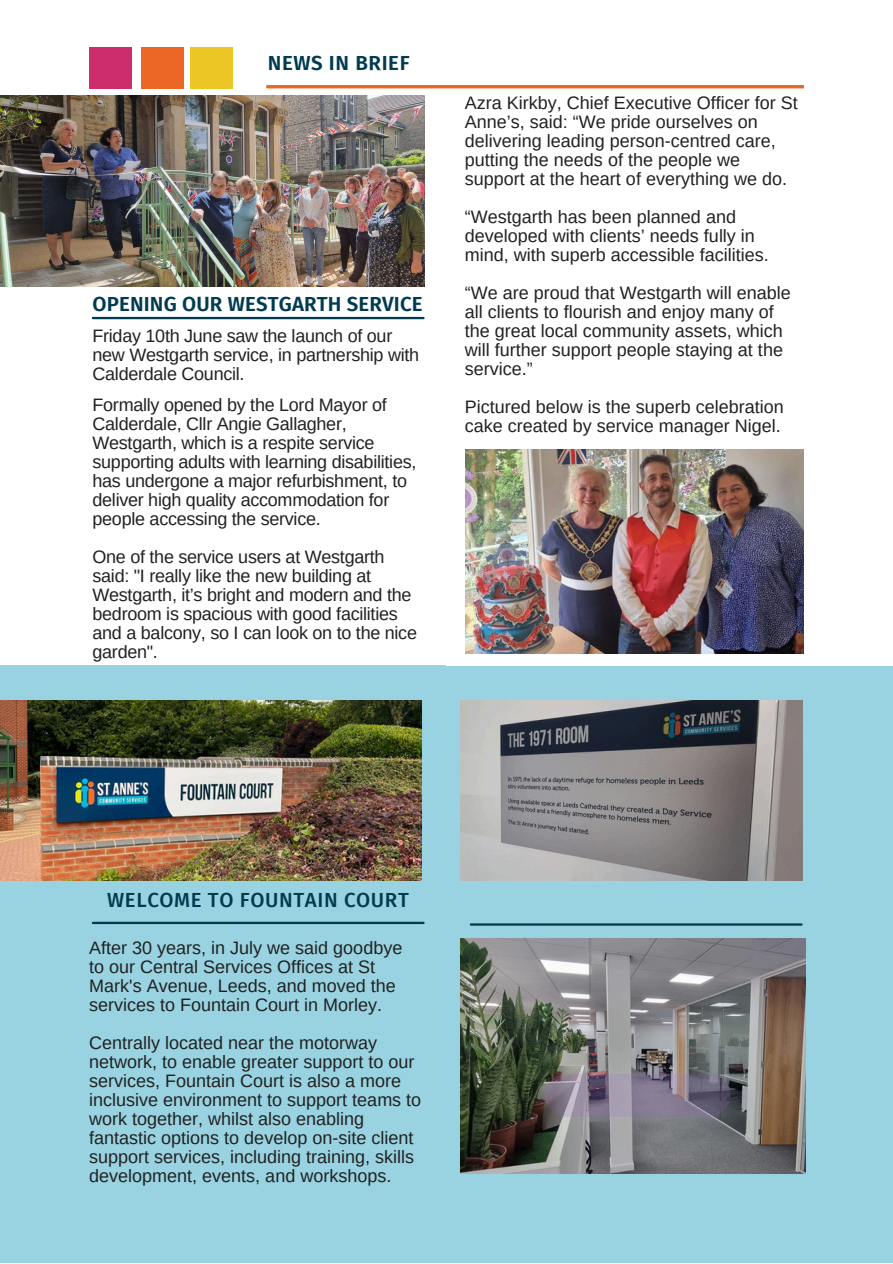
<style>
.page{position:relative;width:893px;height:1264px;background:#fff}
.page>*{position:absolute;margin:0;border:0;box-sizing:border-box;transform-origin:0 0}
.t1{font:600 20.4px "Fira Sans";letter-spacing:.01em;color:#003b50}
.t2{font:500 20.4px "Fira Sans";letter-spacing:.03em;color:#003b50}
.t3{font:600 20.4px "Fira Sans";letter-spacing:.03em;color:#003b50}
.t4{font:18px/19px "Arimo";color:#212121}
</style>
<div class="page">
<div style="left:0;top:665px;width:892px;height:597px;background:#99d3e1"></div>
<hr style="left:93px;top:317px;width:330px;height:2px;background:#003b50">
<img style="left:460px;top:938px;width:345px;height:235px">
<hr style="left:93px;top:921px;width:330px;height:3px;background:#003b50">
<img style="left:0;top:700px;width:422px;height:180px">
<svg style="left:544px;top:1073px;width:186px;height:43px;background:#82788c"></svg>
<hr style="left:471px;top:923px;width:330px;height:2px;background:#003b50">
<div style="left:89px;top:47px;width:43px;height:41px;background:#cd2e6b"></div>
<div style="left:141px;top:47px;width:43px;height:41px;background:#ec6625"></div>
<div style="left:190px;top:47px;width:43px;height:41px;background:#ecc624"></div>
<hr style="left:266px;top:85px;width:537px;height:3px;background:#ec6625">
<img style="left:0;top:95px;width:424px;height:191px">
<img style="left:460px;top:700px;width:342px;height:180px">
<img style="left:465px;top:449px;width:338px;height:204px">
<p class="t3" style="left:268px;top:46px;width:143px">NEWS IN BRIEF</p>
<p class="t1" style="left:92px;top:287px;width:331px">OPENING OUR WESTGARTH SERVICE</p>
<p class="t4" style="left:92px;top:326px;width:328px">Friday 10th June saw the launch of our new Westgarth service, in partnership with<br>Calderdale Council.</p>
<p class="t4" style="left:92px;top:395px;width:325px">Formally opened by the Lord Mayor of Calderdale, Cllr Angie Gallagher, Westgarth, which is a respite service supporting adults with learning disabilities, has undergone a major refurbishment, to deliver high quality accommodation for people accessing the service.</p>
<p class="t4" style="left:92px;top:547px;width:326px">One of the service users at Westgarth said: "I really like the new building at Westgarth, it’s bright and modern and the bedroom is spacious with good facilities and a balcony, so I can look on to the nice garden".</p>
<p class="t4" style="left:465px;top:94px;width:334px">Azra Kirkby, Chief Executive Officer for St Anne’s, said: “We pride ourselves on delivering leading person-centred care, putting the needs of the people we support at the heart of everything we do.</p>
<p class="t4" style="left:465px;top:208px;width:305px">“Westgarth has been planned and developed with clients’ needs fully in mind, with superb accessible facilities.</p>
<p class="t4" style="left:465px;top:283px;width:327px">“We are proud that Westgarth will enable all clients to flourish and enjoy many of the great local community assets, which will further support people staying at the service.”</p>
<p class="t4" style="left:465px;top:397px;width:320px">Pictured below is the superb celebration cake created by service manager Nigel.</p>
<p class="t2" style="left:107px;top:883px;width:303px">WELCOME TO FOUNTAIN COURT</p>
<p class="t4" style="left:89px;top:938px;width:314px">After 30 years, in July we said goodbye to our Central Services Offices at St Mark's Avenue, Leeds, and moved the services to Fountain Court in Morley.</p>
<p class="t4" style="left:89px;top:1033px;width:333px">Centrally located near the motorway network, to enable greater support to our services, Fountain Court is also a more inclusive environment to support teams to work together, whilst also enabling fantastic options to develop on-site client support services, including training, skills development, events, and workshops.</p>
</div>
